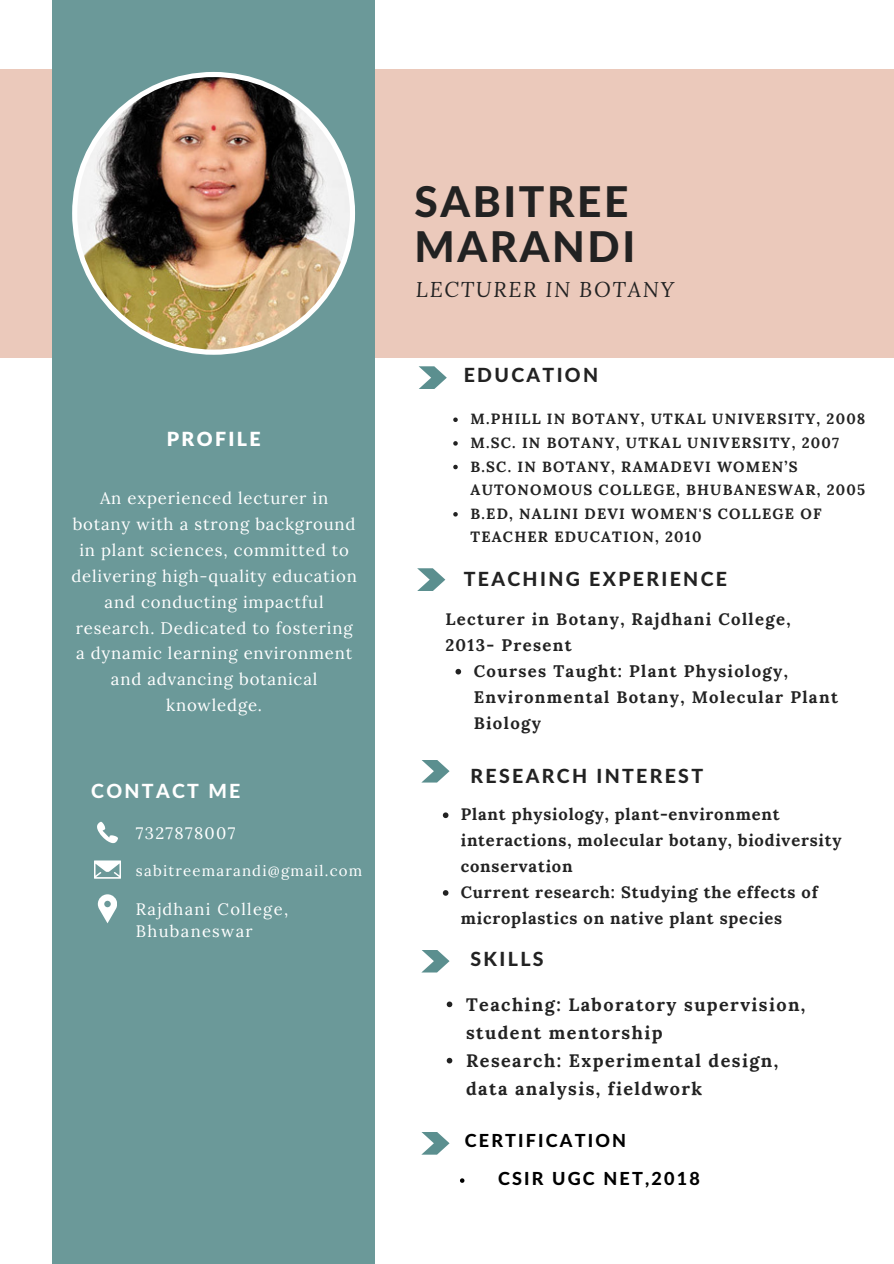
<style>
.page{position:relative;width:894px;height:1264px;background:#fff}
.page>*{position:absolute;margin:0;border:0;box-sizing:border-box;transform-origin:0 0}
.t1{font:800 42.45px/44.8px "Lato Latin";letter-spacing:.06em;color:#222}
.t2{font:italic 21.15px "Lora";letter-spacing:.08em;color:#222}
.t3{font:800 19.5px "Lato Latin";letter-spacing:.12em;color:#222}
.t4{font:800 19.5px "Lato Latin";letter-spacing:.12em;color:#fff}
.t5{font:900 19.5px "Lato Latin";letter-spacing:.12em;color:#fff}
.t6{font:700 18px/28.2px "Lora";letter-spacing:.08em;color:#222}
.t7{font:800 18px "Lato Latin";letter-spacing:.12em;color:#000}
.t8{font:16.65px/25.8px "Lora";letter-spacing:.05em;color:#fff;text-align:center}
.t9{font:700 16.65px/25.8px "Lora";letter-spacing:.08em;color:#222}
.t10{font:700 16.5px/25.8px "Lora";letter-spacing:.05em;color:#222}
.t11{font:16.5px/22.5px "Lora";letter-spacing:.08em;color:#fff}
.t12{font:15px "Lora";letter-spacing:.08em;color:#fff}
.t13{font:700 14.85px/23.7px "Lora";letter-spacing:.08em;color:#222}
</style>
<div class="page">
<div style="left:0;top:69px;width:893px;height:288px;background:#ebc9bb"></div>
<div style="left:52px;top:0;width:323px;height:1263px;background:#6b9999"></div>
<svg style="left:97px;top:822px;width:21px;height:21px"></svg>
<svg style="left:94px;top:860px;width:27px;height:18px"></svg>
<svg style="left:98px;top:894px;width:19px;height:29px"></svg>
<svg style="left:418px;top:366px;width:28px;height:23px"></svg>
<svg style="left:417px;top:568px;width:28px;height:23px"></svg>
<svg style="left:422px;top:950px;width:27px;height:22px"></svg>
<svg style="left:421px;top:760px;width:28px;height:22px"></svg>
<img style="left:72px;top:72px;width:283px;height:283px">
<svg style="left:442px;top:812px;width:6px;height:6px"></svg>
<svg style="left:442px;top:890px;width:6px;height:5px"></svg>
<svg style="left:453px;top:417px;width:4px;height:5px"></svg>
<svg style="left:453px;top:441px;width:4px;height:4px"></svg>
<svg style="left:453px;top:465px;width:4px;height:4px"></svg>
<svg style="left:453px;top:512px;width:4px;height:4px"></svg>
<svg style="left:455px;top:669px;width:6px;height:5px"></svg>
<svg style="left:446px;top:1001px;width:6px;height:6px"></svg>
<svg style="left:446px;top:1057px;width:6px;height:6px"></svg>
<svg style="left:421px;top:1132px;width:28px;height:22px"></svg>
<svg style="left:460px;top:1178px;width:4px;height:4px"></svg>
<h2 class="t5" style="left:167px;top:430px;width:95px">PROFILE</h2>
<h6 class="t8" style="left:71px;top:485px;width:287px">An experienced lecturer in botany with a strong background in plant sciences, committed to delivering high-quality education and conducting impactful research. Dedicated to fostering a dynamic learning environment and advancing botanical knowledge.</h6>
<h2 class="t4" style="left:91px;top:782px;width:151px">CONTACT ME</h2>
<p class="t11" style="left:136px;top:821px;width:101px">7327878007</p>
<h6 class="t12" style="left:136px;top:860px;width:228px">sabitreemarandi@gmail.com</h6>
<p class="t11" style="left:136px;top:897px;width:154px">Rajdhani College,<br>Bhubaneswar</p>
<p class="t1" style="left:414px;top:181px;width:222px">SABITREE<br>MARANDI</p>
<p class="t2" style="left:415px;top:275px;width:260px">LECTURER IN BOTANY</p>
<h1 class="t3" style="left:463px;top:366px;width:136px">EDUCATION</h1>
<h3 class="t13" style="left:470px;top:407px;width:396px">M.PHILL IN BOTANY, UTKAL UNIVERSITY, 2008</h3>
<h2 class="t13" style="left:470px;top:430px;width:370px">M.SC. IN BOTANY, UTKAL UNIVERSITY, 2007</h2>
<p class="t13" style="left:470px;top:454px;width:396px">B.SC. IN BOTANY, RAMADEVI WOMEN’S<br>AUTONOMOUS COLLEGE, BHUBANESWAR, 2005</p>
<p class="t13" style="left:470px;top:501px;width:352px">B.ED, NALINI DEVI WOMEN'S COLLEGE OF<br>TEACHER EDUCATION, 2010</p>
<p class="t3" style="left:463px;top:570px;width:265px">TEACHING EXPERIENCE</p>
<p class="t9" style="left:445px;top:606px;width:346px">Lecturer in Botany, Rajdhani College,<br>2013- Present</p>
<h2 class="t9" style="left:473px;top:657px;width:365px">Courses Taught: Plant Physiology,<br>Environmental Botany, Molecular Plant<br>Biology</h2>
<p class="t3" style="left:470px;top:767px;width:234px">RESEARCH INTEREST</p>
<p class="t10" style="left:460px;top:801px;width:382px">Plant physiology, plant-environment interactions, molecular botany, biodiversity conservation</p>
<h6 class="t10" style="left:460px;top:879px;width:358px">Current research: Studying the effects of microplastics on native plant species</h6>
<h5 class="t3" style="left:470px;top:949px;width:74px">SKILLS</h5>
<p class="t6" style="left:466px;top:989px;width:341px">Teaching: Laboratory supervision, student mentorship</p>
<h2 class="t6" style="left:466px;top:1046px;width:314px">Research: Experimental design, data analysis, fieldwork</h2>
<h2 class="t7" style="left:464px;top:1132px;width:163px">CERTIFICATION</h2>
<p class="t7" style="left:498px;top:1170px;width:203px">CSIR UGC NET,2018</p>
</div>
